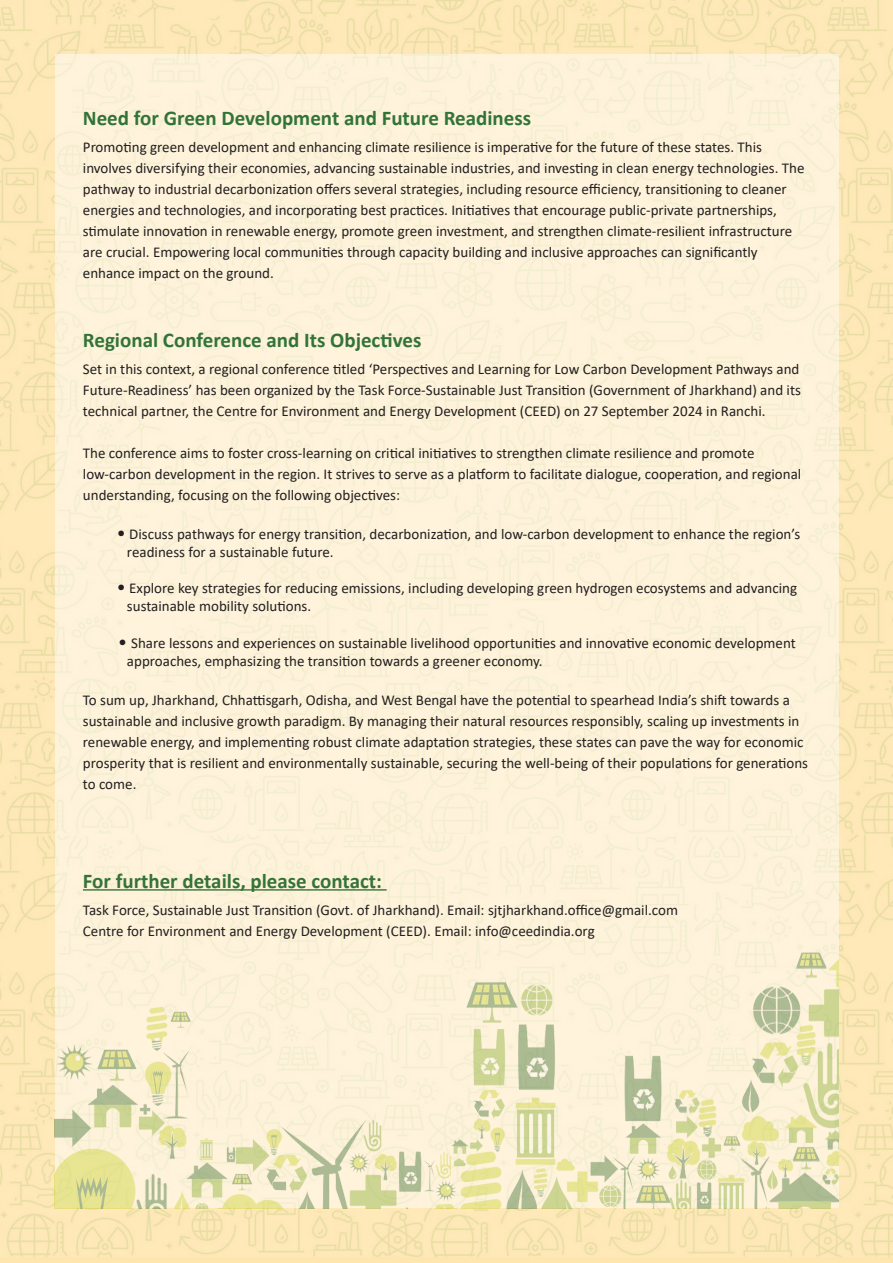
<style>
.page{position:relative;width:893px;height:1263px;background:#fff}
.page>*{position:absolute;margin:0;border:0;box-sizing:border-box;transform-origin:0 0}
.t1{font:700 21px "Calibri";color:#327338}
.t2{font:700 21px "Calibri";color:#357338}
.t3{font:15px/21px "Calibri";color:#231f20}
.s1{font-size:18px}
</style>
<div class="page">
<img style="left:0;top:0;width:893px;height:1263px">
<img style="left:54px;top:54px;width:785px;height:1154px">
<p class="t1" style="left:83px;top:104px;width:450px">Need for Green Development and Future Readiness</p>
<p class="t3" style="left:83px;top:137px;width:681px">Promoting green development and enhancing climate resilience is imperative for the future of these states. This</p>
<p class="t3" style="left:83px;top:158px;width:723px">involves diversifying their economies, advancing sustainable industries, and investing in clean energy technologies. The pathway to industrial decarbonization offers several strategies, including resource efficiency, transitioning to cleaner</p>
<p class="t3" style="left:83px;top:200px;width:711px">energies and technologies, and incorporating best practices. Initiatives that encourage public-private partnerships, stimulate innovation in renewable energy, promote green investment, and strengthen climate-resilient infrastructure are crucial. Empowering local communities through capacity building and inclusive approaches can significantly</p>
<p class="t3" style="left:83px;top:263px;width:193px">enhance impact on the ground.</p>
<p class="t1" style="left:83px;top:326px;width:340px">Regional Conference and Its Objectives</p>
<p class="t3" style="left:83px;top:359px;width:719px;text-align:justify">Set in this context, a regional conference titled ‘Perspectives and Learning for Low Carbon Development Pathways and Future-Readiness’ has been organized by the Task Force-Sustainable Just Transition (Government of Jharkhand) and its technical partner, the Centre for Environment and Energy Development (CEED) on 27 September 2024 in Ranchi.</p>
<p class="t3" style="left:83px;top:443px;width:673px">The conference aims to foster cross-learning on critical initiatives to strengthen climate resilience and promote</p>
<p class="t3" style="left:83px;top:464px;width:720px">low-carbon development in the region. It strives to serve as a platform to facilitate dialogue, cooperation, and regional understanding, focusing on the following objectives:</p>
<p class="t3" style="left:117px;top:524px;width:685px"><span class="s1">•</span> Discuss pathways for energy transition, decarbonization, and low-carbon development to enhance the region’s</p>
<p class="t3" style="left:127px;top:542px;width:208px">readiness for a sustainable future.</p>
<p class="t3" style="left:127px;top:579px;width:672px;line-height:18px;text-indent:-10px"><span class="s1">•</span> Explore key strategies for reducing emissions, including developing green hydrogen ecosystems and advancing sustainable mobility solutions.</p>
<p class="t3" style="left:118px;top:632px;width:679px"><span class="s1">•</span> Share lessons and experiences on sustainable livelihood opportunities and innovative economic development</p>
<p class="t3" style="left:127px;top:650px;width:417px">approaches, emphasizing the transition towards a greener economy.</p>
<p class="t3" style="left:83px;top:689px;width:727px">To sum up, Jharkhand, Chhattisgarh, Odisha, and West Bengal have the potential to spearhead India’s shift towards a sustainable and inclusive growth paradigm. By managing their natural resources responsibly, scaling up investments in renewable energy, and implementing robust climate adaptation strategies, these states can pave the way for economic prosperity that is resilient and environmentally sustainable, securing the well-being of their populations for generations to come.</p>
<p class="t2" style="left:83px;top:866px;width:301px">For further details, please contact:</p>
<p class="t3" style="left:83px;top:899px;width:597px">Task Force, Sustainable Just Transition (Govt. of Jharkhand). Email: sjtjharkhand.office@gmail.com</p>
<p class="t3" style="left:83px;top:920px;width:513px">Centre for Environment and Energy Development (CEED). Email: info@ceedindia.org</p>
</div>
